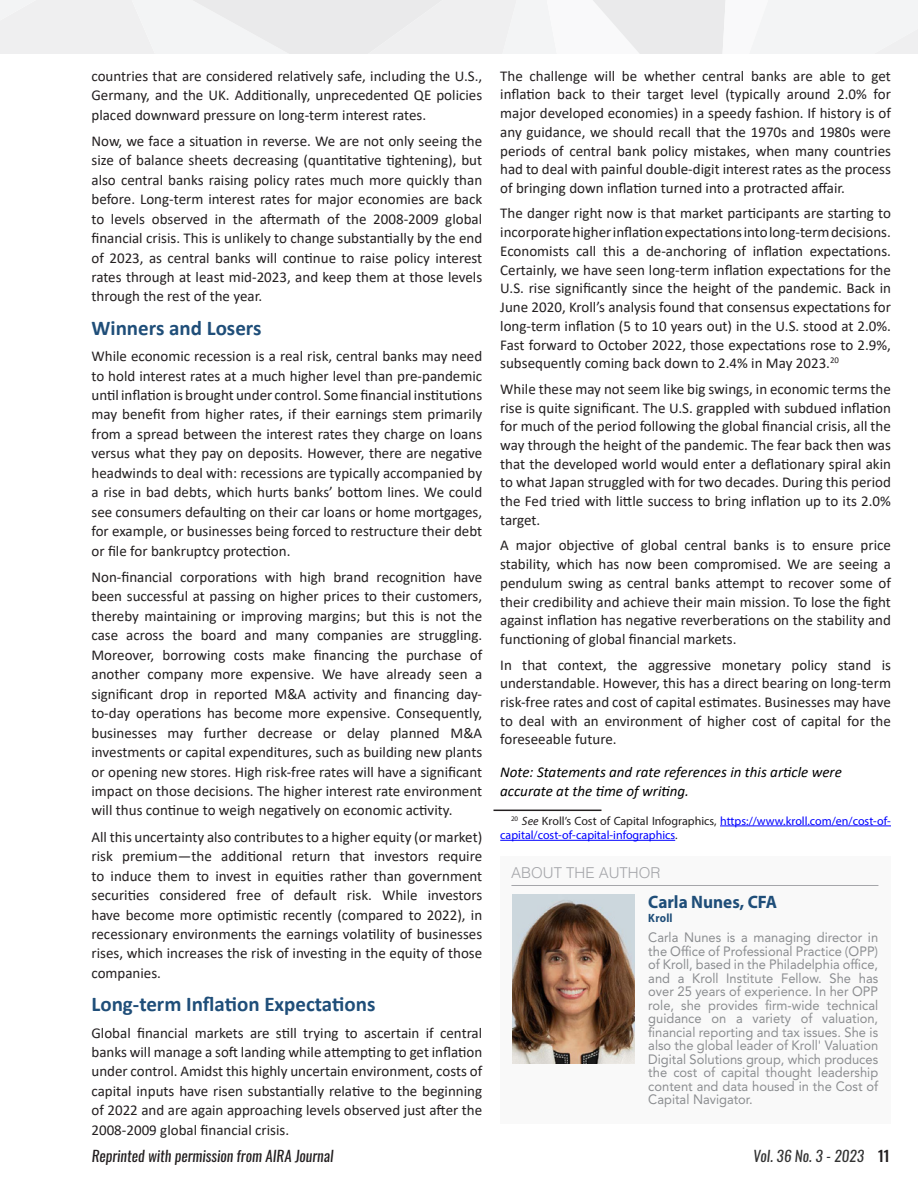
<style>
.page{position:relative;width:918px;height:1188px;background:#fff}
.page>*{position:absolute;margin:0;border:0;box-sizing:border-box;transform-origin:0 0}
.t1{font:700 21px "Calibri";color:#1f4e79}
.Article_-_Body{font:700 18px "Myriad Pro";color:#1f4e79;scale:.96 1}
.t2{font:15px/19.5px "Calibri";color:#231f20;text-align:justify}
.paragraph{font:italic 15px/18.8px "Calibri";color:#000}
.t3{font:italic 15px "Oswald";color:#231f20}
.t4{font:italic 15px "Oswald";color:#333}
.Article_-_Body-2{font:300 15px "Helvetica";color:#a5a6aa}
.Article_-_Body-3{font:13.5px/13.5px "Avenir LT Std";color:#8b8d90;text-align:justify;scale:.96 1}
.Footnote_Text{font:12px/14.4px "Myriad Pro";color:#00f}
.Article_-_Body-4{font:700 12px "Myriad Pro";letter-spacing:.025em;color:#1f4e79;scale:.92 1}
.s1{font-style:italic;color:#231f20}
.s2{color:#231f20}
.s3{font-weight:500;font-style:normal;color:#231f20}
</style>
<div class="page">
<svg style="left:0;top:0;width:918px;height:54px"></svg>
<hr style="left:493px;top:810px;width:108px;height:1px;background:#231f20">
<hr style="left:720px;top:826px;width:171px;height:1px;background:#00f">
<hr style="left:500px;top:840px;width:175px;height:1px;background:#00f">
<div style="left:500px;top:856px;width:391px;height:268px;background:#f9f9f9"></div>
<img style="left:513px;top:895px;width:122px;height:168px">
<hr style="left:511px;top:885px;width:367px;height:1px;background:#a5a6aa">
<p class="t2" style="left:91px;top:66px;width:392px">countries that are considered relatively safe, including the U.S., Germany, and the UK. Additionally, unprecedented QE policies placed downward pressure on long-term interest rates.</p>
<p class="t2" style="left:91px;top:131px;width:392px">Now, we face a situation in reverse. We are not only seeing the size of balance sheets decreasing (quantitative tightening), but also central banks raising policy rates much more quickly than before. Long-term interest rates for major economies are back to levels observed in the aftermath of the 2008-2009 global financial crisis. This is unlikely to change substantially by the end of 2023, as central banks will continue to raise policy interest rates through at least mid-2023, and keep them at those levels through the rest of the year.</p>
<p class="t1" style="left:91px;top:313px;width:171px">Winners and Losers</p>
<p class="t2" style="left:91px;top:346px;width:392px">While economic recession is a real risk, central banks may need to hold interest rates at a much higher level than pre-pandemic until inflation is brought under control. Some financial institutions may benefit from higher rates, if their earnings stem primarily from a spread between the interest rates they charge on loans versus what they pay on deposits. However, there are negative headwinds to deal with: recessions are typically accompanied by a rise in bad debts, which hurts banks’ bottom lines. We could see consumers defaulting on their car loans or home mortgages, for example, or businesses being forced to restructure their debt or file for bankruptcy protection.</p>
<p class="t2" style="left:91px;top:567px;width:392px">Non-financial corporations with high brand recognition have been successful at passing on higher prices to their customers, thereby maintaining or improving margins; but this is not the case across the board and many companies are struggling.<br>Moreover, borrowing costs make financing the purchase of another company more expensive. We have already seen a significant drop in reported M&amp;A activity and financing day&shy;to-day operations has become more expensive. Consequently, businesses may further decrease or delay planned M&amp;A investments or capital expenditures, such as building new plants or opening new stores. High risk-free rates will have a significant impact on those decisions. The higher interest rate environment will thus continue to weigh negatively on economic activity.</p>
<p class="t2" style="left:91px;top:827px;width:392px">All this uncertainty also contributes to a higher equity (or market) risk premium—the additional return that investors require to induce them to invest in equities rather than government securities considered free of default risk. While investors have become more optimistic recently (compared to 2022), in recessionary environments the earnings volatility of businesses rises, which increases the risk of investing in the equity of those companies.</p>
<p class="t1" style="left:91px;top:990px;width:285px">Long-term Inflation Expectations</p>
<p class="t2" style="left:91px;top:1022px;width:392px">Global financial markets are still trying to ascertain if central banks will manage a soft landing while attempting to get inflation under control. Amidst this highly uncertain environment, costs of capital inputs have risen substantially relative to the beginning of 2022 and are again approaching levels observed just after the 2008-2009 global financial crisis.</p>
<p class="t2" style="left:500px;top:66px;width:392px;line-height:18.8px">The challenge will be whether central banks are able to get inflation back to their target level (typically around 2.0% for major developed economies) in a speedy fashion. If history is of any guidance, we should recall that the 1970s and 1980s were periods of central bank policy mistakes, when many countries had to deal with painful double-digit interest rates as the process of bringing down inflation turned into a protracted affair.</p>
<p class="t2" style="left:500px;top:204px;width:392px;line-height:18.8px">The danger right now is that market participants are starting to incorporate higher inflation expectations into long-term decisions.<br>Economists call this a de-anchoring of inflation expectations.<br>Certainly, we have seen long-term inflation expectations for the U.S. rise significantly since the height of the pandemic. Back in June 2020, Kroll’s analysis found that consensus expectations for long-term inflation (5 to 10 years out) in the U.S. stood at 2.0%.<br>Fast forward to October 2022, those expectations rose to 2.9%, subsequently coming back down to 2.4% in May 2023.<sup>20</sup></p>
<p class="t2" style="left:500px;top:379px;width:392px;line-height:18.8px">While these may not seem like big swings, in economic terms the rise is quite significant. The U.S. grappled with subdued inflation for much of the period following the global financial crisis, all the way through the height of the pandemic. The fear back then was that the developed world would enter a deflationary spiral akin to what Japan struggled with for two decades. During this period the Fed tried with little success to bring inflation up to its 2.0% target.</p>
<p class="t2" style="left:500px;top:536px;width:392px;line-height:18.8px">A major objective of global central banks is to ensure price stability, which has now been compromised. We are seeing a pendulum swing as central banks attempt to recover some of their credibility and achieve their main mission. To lose the fight against inflation has negative reverberations on the stability and functioning of global financial markets.</p>
<p class="t2" style="left:500px;top:655px;width:392px;line-height:18.8px">In that context, the aggressive monetary policy stand is understandable. However, this has a direct bearing on long-term risk-free rates and cost of capital estimates. Businesses may have to deal with an environment of higher cost of capital for the foreseeable future.</p>
<p class="paragraph" style="left:500px;top:762px;width:343px">Note: Statements and rate references in this article were accurate at the time of writing.</p>
<p class="Footnote_Text" style="left:500px;top:813px;width:392px;text-indent:11px"><sup>20</sup> <span class="s1">See</span> <span class="s2">Kroll’s Cost of Capital Infographics,</span> https://www.kroll.com/en/cost-of&shy;capital/cost-of-capital-infographics<span class="s2">.</span></p>
<p class="Article_-_Body-2" style="left:511px;top:863px;width:151px">ABOUT THE AUTHOR</p>
<p class="Article_-_Body" style="left:648px;top:891px;width:136px">Carla Nunes, CFA</p>
<p class="Article_-_Body-4" style="left:648px;top:910px;width:28px">Kroll</p>
<p class="Article_-_Body-3" style="left:648px;top:931px;width:241px">Carla Nunes is a managing director in the Office of Professional Practice (OPP) of Kroll, based in the Philadelphia office, and a Kroll Institute Fellow. She has over 25 years of experience. In her OPP role, she provides firm-wide technical guidance on a variety of valuation, financial reporting and tax issues. She is also the global leader of Kroll' Valuation Digital Solutions group, which produces the cost of capital thought leadership content and data housed in the Cost of Capital Navigator.</p>
<p class="t3" style="left:92px;top:1146px;width:243px">Reprinted with permission from AIRA Journal</p>
<p class="t4" style="left:753px;top:1146px;width:138px">Vol. 36 No. 3 - 2023 <span class="s3">11</span></p>
</div>
